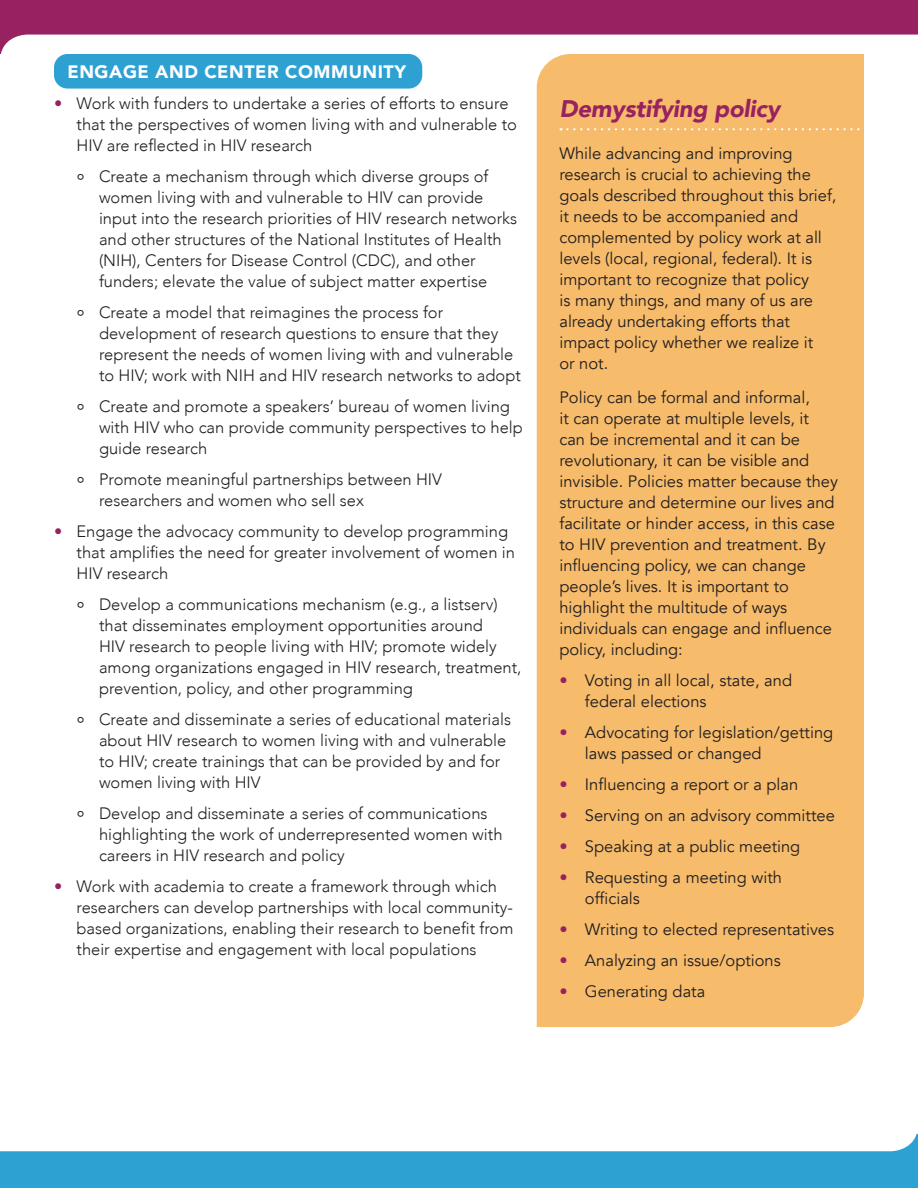
<style>
.page{position:relative;width:918px;height:1188px;background:#fff}
.page>*{position:absolute;margin:0;border:0;box-sizing:border-box;transform-origin:0 0}
.HIGHLIGHTS_HEADER{font:italic 900 24px "Avenir";letter-spacing:-.01em;color:#982261}
.Sub-sub_Head{font:900 18px "Avenir";letter-spacing:.03em;color:#fff}
.TEXT{font:300 16.5px/21px "Avenir";color:#221e1f}
.INTRO_TEXT_PG_1{font:16.5px/21px "Avenir";color:#221e1f}
.s1{color:#982261}
.s2{font-size:21px}
</style>
<div class="page">
<svg style="left:0;top:1134px;width:918px;height:54px;fill:#2ea1d3"></svg>
<svg style="left:0;top:0;width:918px;height:54px;fill:#982261"></svg>
<div style="left:54px;top:54px;width:368px;height:35px;background:#2ea1d3;border-radius:14px"></div>
<div style="left:537px;top:54px;width:327px;height:973px;background:#f6bb6b"></div>
<svg style="left:561px;top:128px;width:303px;height:2px"></svg>
<p class="Sub-sub_Head" style="left:68px;top:56px;width:340px">ENGAGE AND CENTER COMMUNITY</p>
<p class="TEXT" style="left:76px;top:92px;width:442px;text-indent:-22px"><span class="s1">•</span> Work with funders to undertake a series of efforts to ensure that the perspectives of women living with and vulnerable to<br>HIV are reflected in HIV research</p>
<p class="TEXT" style="left:99px;top:165px;width:420px;text-indent:-23px"><span class="s2">°</span> Create a mechanism through which diverse groups of women living with and vulnerable to HIV can provide input into the research priorities of HIV research networks and other structures of the National Institutes of Health (NIH), Centers for Disease Control (CDC), and other funders; elevate the value of subject matter expertise</p>
<p class="TEXT" style="left:99px;top:301px;width:424px;text-indent:-23px"><span class="s2">°</span> Create a model that reimagines the process for development of research questions to ensure that they represent the needs of women living with and vulnerable to HIV; work with NIH and HIV research networks to adopt</p>
<p class="TEXT" style="left:99px;top:395px;width:426px;text-indent:-23px"><span class="s2">°</span> Create and promote a speakers’ bureau of women living with HIV who can provide community perspectives to help guide research</p>
<p class="TEXT" style="left:99px;top:468px;width:344px;text-indent:-23px"><span class="s2">°</span> Promote meaningful partnerships between HIV researchers and women who sell sex</p>
<p class="TEXT" style="left:76px;top:520px;width:440px;text-indent:-22px"><span class="s1">•</span> Engage the advocacy community to develop programming that amplifies the need for greater involvement of women in<br>HIV research</p>
<p class="TEXT" style="left:99px;top:593px;width:424px;text-indent:-23px"><span class="s2">°</span> Develop a communications mechanism (e.g., a listserv) that disseminates employment opportunities around<br>HIV research to people living with HIV; promote widely among organizations engaged in HIV research, treatment, prevention, policy, and other programming</p>
<p class="TEXT" style="left:99px;top:708px;width:414px;text-indent:-23px"><span class="s2">°</span> Create and disseminate a series of educational materials about HIV research to women living with and vulnerable to HIV; create trainings that can be provided by and for women living with HIV</p>
<p class="TEXT" style="left:99px;top:802px;width:405px;text-indent:-23px"><span class="s2">°</span> Develop and disseminate a series of communications highlighting the work of underrepresented women with careers in HIV research and policy</p>
<p class="TEXT" style="left:76px;top:875px;width:438px;text-indent:-22px"><span class="s1">•</span> Work with academia to create a framework through which researchers can develop partnerships with local community&shy;based organizations, enabling their research to benefit from their expertise and engagement with local populations</p>
<p class="HIGHLIGHTS_HEADER" style="left:559px;top:89px;width:222px">Demystifying policy</p>
<p class="INTRO_TEXT_PG_1" style="left:559px;top:143px;width:279px">While advancing and improving research is crucial to achieving the goals described throughout this brief, it needs to be accompanied and complemented by policy work at all levels (local, regional, federal). It is important to recognize that policy<br>is many things, and many of us are already undertaking efforts that impact policy whether we realize it<br>or not.</p>
<p class="INTRO_TEXT_PG_1" style="left:559px;top:387px;width:280px">Policy can be formal and informal,<br>it can operate at multiple levels, it can be incremental and it can be revolutionary, it can be visible and invisible. Policies matter because they structure and determine our lives and facilitate or hinder access, in this case to HIV prevention and treatment. By influencing policy, we can change people’s lives. It is important to highlight the multitude of ways individuals can engage and influence policy, including:</p>
<p class="INTRO_TEXT_PG_1" style="left:585px;top:670px;width:209px;text-indent:-26px"><span class="s1">•</span> Voting in all local, state, and federal elections</p>
<p class="INTRO_TEXT_PG_1" style="left:585px;top:722px;width:250px;text-indent:-25px"><span class="s1">•</span> Advocating for legislation/getting laws passed or changed</p>
<p class="INTRO_TEXT_PG_1" style="left:559px;top:774px;width:240px"><span class="s1">•</span> Influencing a report or a plan</p>
<p class="INTRO_TEXT_PG_1" style="left:559px;top:805px;width:277px"><span class="s1">•</span> Serving on an advisory committee</p>
<p class="INTRO_TEXT_PG_1" style="left:559px;top:836px;width:242px"><span class="s1">•</span> Speaking at a public meeting</p>
<p class="INTRO_TEXT_PG_1" style="left:585px;top:867px;width:199px;text-indent:-26px"><span class="s1">•</span> Requesting a meeting with officials</p>
<p class="INTRO_TEXT_PG_1" style="left:559px;top:919px;width:276px"><span class="s1">•</span> Writing to elected representatives</p>
<p class="INTRO_TEXT_PG_1" style="left:559px;top:950px;width:223px"><span class="s1">•</span> Analyzing an issue/options</p>
<p class="INTRO_TEXT_PG_1" style="left:559px;top:981px;width:147px"><span class="s1">•</span> Generating data</p>
</div>
